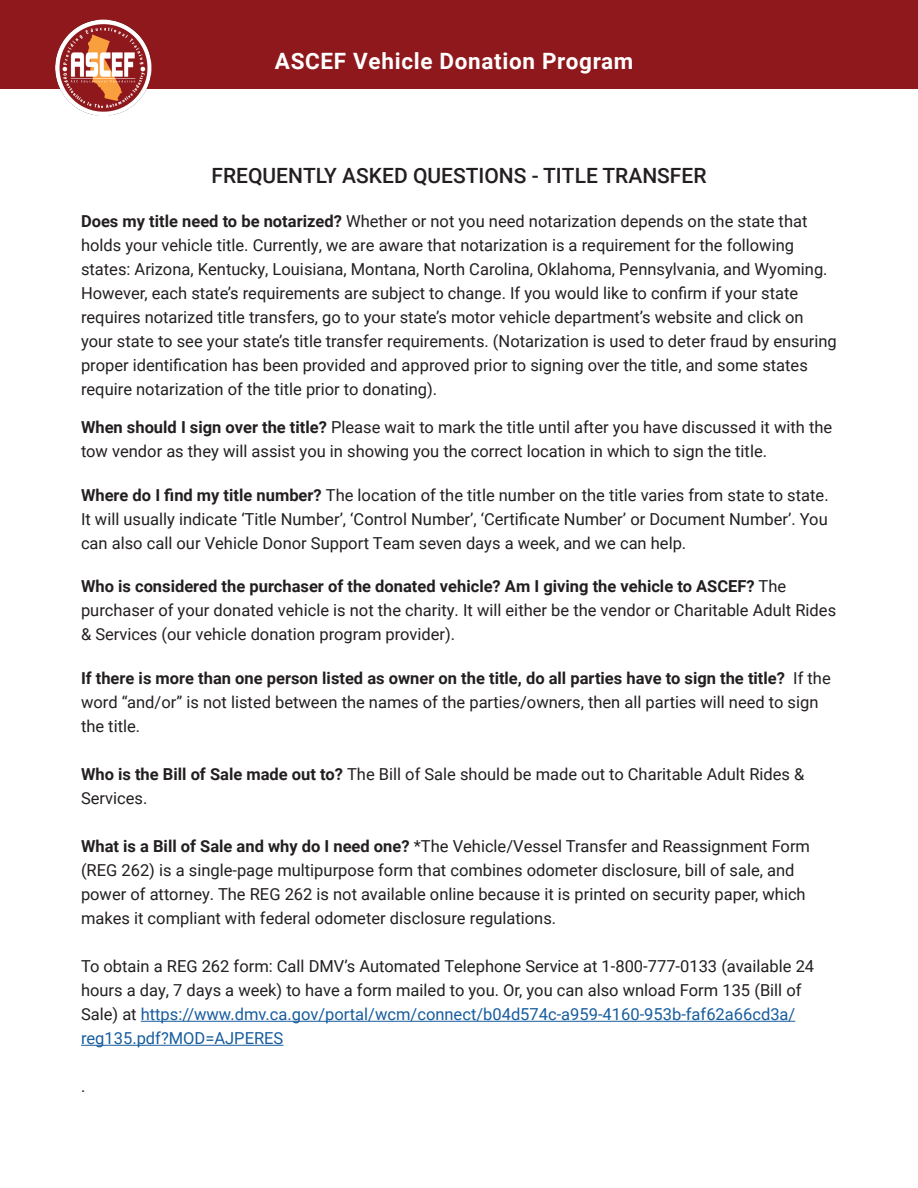
<style>
.page{position:relative;width:918px;height:1188px;background:#fff}
.page>*{position:absolute;margin:0;border:0;box-sizing:border-box;transform-origin:0 0}
.t1{font:700 22.5px "Roboto";letter-spacing:.03em;color:#fff}
.t2{font:500 21px "Roboto";color:#231f20}
.Normal_Text{font:16.5px/24px "Roboto";color:#231f20}
.s1{font-weight:700}
.s2{color:#175d9e}
</style>
<div class="page">
<hr style="left:141px;top:1021px;width:654px;height:1px;background:#175d9e">
<hr style="left:81px;top:1045px;width:202px;height:1px;background:#175d9e">
<div style="left:0;top:0;width:918px;height:88px;background:#8e181b"></div>
<img style="left:54px;top:19px;width:99px;height:97px">
<p class="t1" style="left:275px;top:45px;width:360px">ASCEF Vehicle Donation Program</p>
<p class="t2" style="left:212px;top:161px;width:496px">FREQUENTLY ASKED QUESTIONS - TITLE TRANSFER</p>
<p class="Normal_Text" style="left:81px;top:209px;width:757px"><span class="s1">Does my title need to be notarized?</span> Whether or not you need notarization depends on the state that holds your vehicle title. Currently, we are aware that notarization is a requirement for the following states: Arizona, Kentucky, Louisiana, Montana, North Carolina, Oklahoma, Pennsylvania, and Wyoming.<br>However, each state’s requirements are subject to change. If you would like to confirm if your state requires notarized title transfers, go to your state’s motor vehicle department’s website and click on your state to see your state’s title transfer requirements. (Notarization is used to deter fraud by ensuring proper identification has been provided and approved prior to signing over the title, and some states require notarization of the title prior to donating).</p>
<p class="Normal_Text" style="left:81px;top:414px;width:753px"><span class="s1">When should I sign over the title?</span> Please wait to mark the title until after you have discussed it with the tow vendor as they will assist you in showing you the correct location in which to sign the title.</p>
<p class="Normal_Text" style="left:81px;top:482px;width:749px;text-align:justify"><span class="s1">Where do I find my title number?</span> The location of the title number on the title varies from state to state.<br>It will usually indicate ‘Title Number’, ‘Control Number’, ‘Certificate Number’ or Document Number’. You can also call our Vehicle Donor Support Team seven days a week, and we can help.</p>
<p class="Normal_Text" style="left:81px;top:574px;width:757px"><span class="s1">Who is considered the purchaser of the donated vehicle? Am I giving the vehicle to ASCEF?</span> The purchaser of your donated vehicle is not the charity. It will either be the vendor or Charitable Adult Rides &amp; Services (our vehicle donation program provider).</p>
<p class="Normal_Text" style="left:81px;top:666px;width:751px"><span class="s1">If there is more than one person listed as owner on the title, do all parties have to sign the title?</span> If the word “and/or” is not listed between the names of the parties/owners, then all parties will need to sign the title.</p>
<p class="Normal_Text" style="left:81px;top:762px;width:725px"><span class="s1">Who is the Bill of Sale made out to?</span> The Bill of Sale should be made out to Charitable Adult Rides &amp;<br>Services.</p>
<p class="Normal_Text" style="left:81px;top:834px;width:731px"><span class="s1">What is a Bill of Sale and why do I need one?</span> *The Vehicle/Vessel Transfer and Reassignment Form (REG 262) is a single-page multipurpose form that combines odometer disclosure, bill of sale, and power of attorney. The REG 262 is not available online because it is printed on security paper, which makes it compliant with federal odometer disclosure regulations.</p>
<p class="Normal_Text" style="left:81px;top:954px;width:735px">To obtain a REG 262 form: Call DMV’s Automated Telephone Service at 1-800-777-0133 (available 24 hours a day, 7 days a week) to have a form mailed to you. Or, you can also wnload Form 135 (Bill of Sale) at <span class="s2">https://www.dmv.ca.gov/portal/wcm/connect/b04d574c-a959-4160-953b-faf62a66cd3a/ reg135.pdf?MOD=AJPERES</span></p>
<p class="Normal_Text" style="left:81px;top:1074px;width:6px">.</p>
</div>
